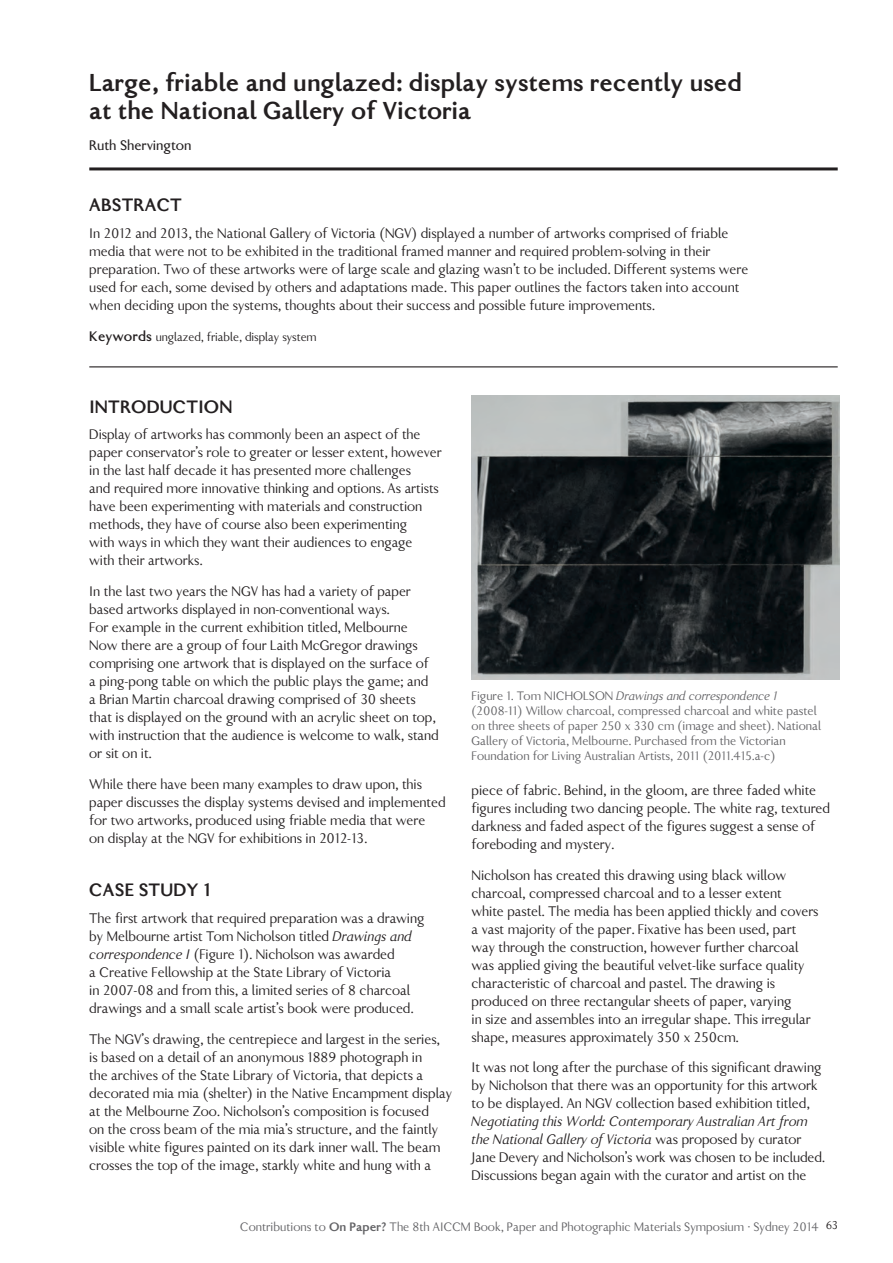
<style>
.page{position:relative;width:893px;height:1263px;background:#fff}
.page>*{position:absolute;margin:0;border:0;box-sizing:border-box;transform-origin:0 0}
.t1{font:700 28.5px/28.5px "Gill New Antique";color:#231f20}
.t2{font:700 20.85px "Gill New Antique";letter-spacing:.005em;color:#231f20}
.t3{font:16.2px/18px "Gill New Antique";letter-spacing:-.005em;color:#231f20}
.t4{font:500 16.2px "Gill New Antique";letter-spacing:-.005em;color:#231f20}
.t5{font:14.25px/15px "Gill New Antique";color:#636366}
.t6{font:13.8px "Gill New Antique";letter-spacing:-.005em;color:#231f20}
.s1{font-weight:600;font-size:16.2px}
.s2{font-style:italic}
.s3{font-weight:700}
</style>
<div class="page">
<hr style="left:89px;top:167px;width:749px;height:3px;background:#231f20">
<hr style="left:89px;top:366px;width:749px;height:1px;background:#231f20">
<img style="left:472px;top:395px;width:367px;height:284px">
<h1 class="t1" style="left:89px;top:68px;width:654px">Large, friable and unglazed: display systems recently used at the National Gallery of Victoria</h1>
<p class="t4" style="left:89px;top:136px;width:104px">Ruth Shervington</p>
<p class="t2" style="left:89px;top:194px;width:94px">ABSTRACT</p>
<p class="t3" style="left:89px;top:224px;width:660px">In 2012 and 2013, the National Gallery of Victoria (NGV) displayed a number of artworks comprised of friable media that were not to be exhibited in the traditional framed manner and required problem-solving in their preparation. Two of these artworks were of large scale and glazing wasn’t to be included. Different systems were used for each, some devised by others and adaptations made. This paper outlines the factors taken into account when deciding upon the systems, thoughts about their success and possible future improvements.</p>
<p class="t6" style="left:89px;top:329px;width:229px"><span class="s1">Keywords</span> unglazed, friable, display system</p>
<p class="t2" style="left:89px;top:395px;width:145px">INTRODUCTION</p>
<p class="t3" style="left:89px;top:425px;width:354px">Display of artworks has commonly been an aspect of the paper conservator’s role to greater or lesser extent, however in the last half decade it has presented more challenges<br>and required more innovative thinking and options. As artists have been experimenting with materials and construction methods, they have of course also been experimenting<br>with ways in which they want their audiences to engage with their artworks.</p>
<p class="t3" style="left:89px;top:582px;width:351px">In the last two years the NGV has had a variety of paper based artworks displayed in non-conventional ways.<br>For example in the current exhibition titled, Melbourne Now there are a group of four Laith McGregor drawings comprising one artwork that is displayed on the surface of a ping-pong table on which the public plays the game; and a Brian Martin charcoal drawing comprised of 30 sheets that is displayed on the ground with an acrylic sheet on top, with instruction that the audience is welcome to walk, stand or sit on it.</p>
<p class="t3" style="left:89px;top:775px;width:358px">While there have been many examples to draw upon, this paper discusses the display systems devised and implemented for two artworks, produced using friable media that were<br>on display at the NGV for exhibitions in 2012-13.</p>
<p class="t2" style="left:89px;top:879px;width:123px">CASE STUDY 1</p>
<p class="t3" style="left:89px;top:909px;width:337px">The first artwork that required preparation was a drawing by Melbourne artist Tom Nicholson titled <span class="s2">Drawings and correspondence I</span> (Figure 1). Nicholson was awarded<br>a Creative Fellowship at the State Library of Victoria<br>in 2007-08 and from this, a limited series of 8 charcoal drawings and a small scale artist’s book were produced.</p>
<p class="t3" style="left:89px;top:1030px;width:364px">The NGV’s drawing, the centrepiece and largest in the series, is based on a detail of an anonymous 1889 photograph in<br>the archives of the State Library of Victoria, that depicts a decorated mia mia (shelter) in the Native Encampment display at the Melbourne Zoo. Nicholson’s composition is focused<br>on the cross beam of the mia mia’s structure, and the faintly visible white figures painted on its dark inner wall. The beam crosses the top of the image, starkly white and hung with a</p>
<p class="t5" style="left:472px;top:688px;width:351px">Figure 1. Tom NICHOLSON <span class="s2">Drawings and correspondence 1 </span>(2008-11) Willow charcoal, compressed charcoal and white pastel on three sheets of paper 250 x 330 cm (image and sheet). National Gallery of Victoria, Melbourne. Purchased from the Victorian Foundation for Living Australian Artists, 2011 (2011.415.a-c)</p>
<p class="t3" style="left:472px;top:781px;width:360px">piece of fabric. Behind, in the gloom, are three faded white figures including two dancing people. The white rag, textured darkness and faded aspect of the figures suggest a sense of foreboding and mystery.</p>
<p class="t3" style="left:472px;top:866px;width:349px">Nicholson has created this drawing using black willow charcoal, compressed charcoal and to a lesser extent<br>white pastel. The media has been applied thickly and covers a vast majority of the paper. Fixative has been used, part way through the construction, however further charcoal was applied giving the beautiful velvet-like surface quality characteristic of charcoal and pastel. The drawing is produced on three rectangular sheets of paper, varying<br>in size and assembles into an irregular shape. This irregular shape, measures approximately 350 x 250cm.</p>
<p class="t3" style="left:472px;top:1058px;width:351px">It was not long after the purchase of this significant drawing by Nicholson that there was an opportunity for this artwork to be displayed. An NGV collection based exhibition titled,</p>
<p class="t3" style="left:472px;top:1112px;width:355px"><span class="s2">Negotiating this World: Contemporary Australian Art from the National Gallery of Victoria</span> was proposed by curator Jane Devery and Nicholson’s work was chosen to be included.<br>Discussions began again with the curator and artist on the</p>
<p class="t5" style="left:240px;top:1219px;width:599px">Contributions to <span class="s3">On Paper?</span> The 8th AICCM Book, Paper and Photographic Materials Symposium · Sydney 2014 <sup>63</sup></p>
</div>
